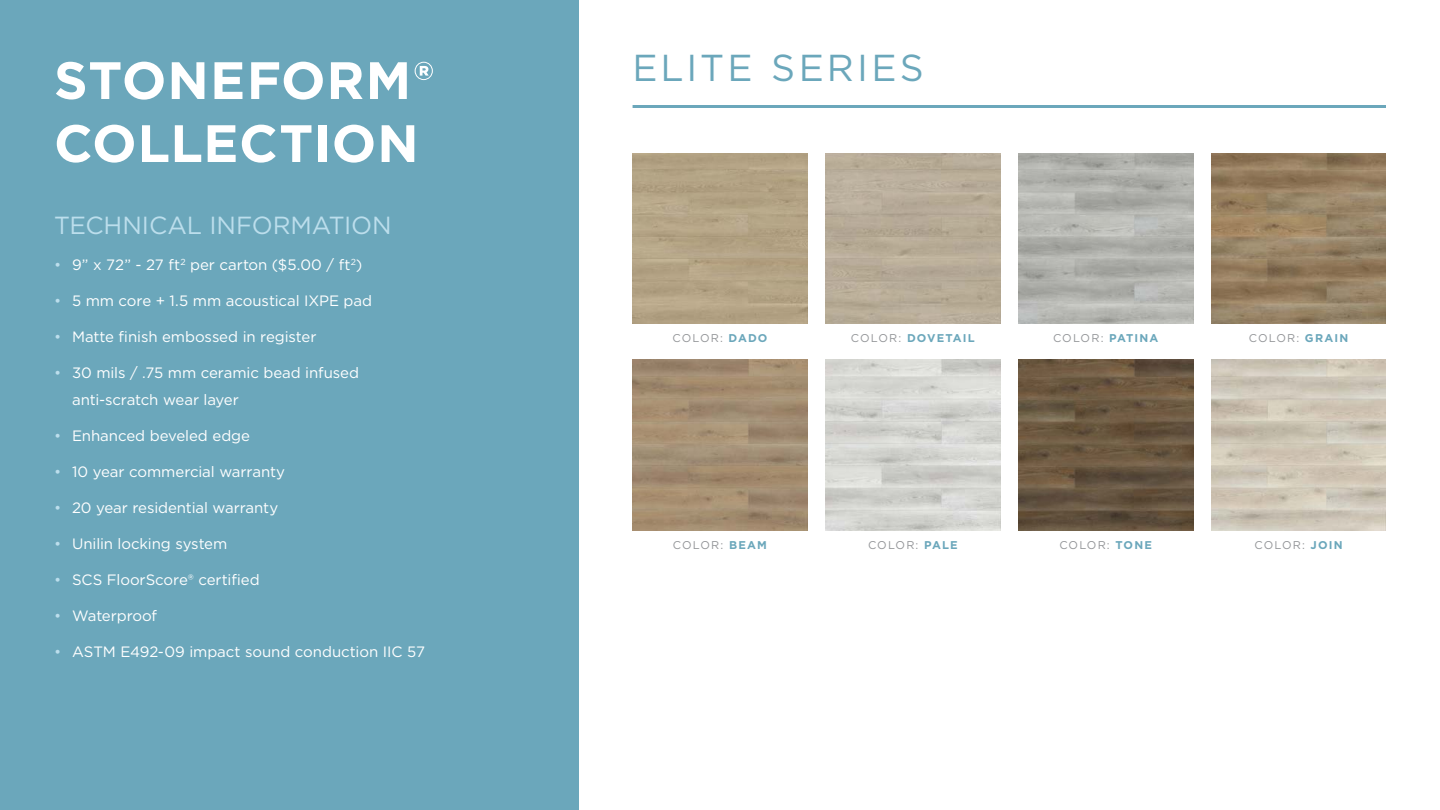
<style>
.page{position:relative;width:1440px;height:810px;background:#fff}
.page>*{position:absolute;margin:0;border:0;box-sizing:border-box;transform-origin:0 0}
.t1{font:700 52.5px/63px "Gotham";letter-spacing:.015em;color:#fff}
.t2{font:37.5px "Gotham";letter-spacing:.08em;color:#6ba7bb}
.t3{font:24.75px "Gotham";letter-spacing:-.005em;color:#bcdeec}
.t4{font:15px/27px "Gotham";letter-spacing:-.005em;color:#fff}
.t5{font:11.25px "Gotham";letter-spacing:.095em;color:#939598}
.t6{font:700 11.25px "Gotham";letter-spacing:.1em;color:#6ba7bb}
.s1{color:#bcdeec}
.s2{font-weight:700;color:#6ba7bb}
.s3{font-weight:400;color:#939598}
</style>
<div class="page">
<div style="left:0;top:0;width:579px;height:810px;background:#6ba7bb"></div>
<hr style="left:633px;top:105px;width:753px;height:3px;background:#6ba7bb">
<img style="left:825px;top:360px;width:175px;height:171px">
<img style="left:633px;top:360px;width:174px;height:171px">
<img style="left:1211px;top:153px;width:175px;height:171px">
<img style="left:1018px;top:153px;width:175px;height:171px">
<img style="left:1018px;top:360px;width:175px;height:171px">
<h1 class="t1" style="left:54px;top:49px;width:381px">STONEFORM®<br>COLLECTION</h1>
<h3 class="t3" style="left:54px;top:209px;width:339px">TECHNICAL INFORMATION</h3>
<p class="t4" style="left:54px;top:251px;width:310px"><span class="s1">•</span> 9” x 72” - 27 ft<sup>2</sup> per carton ($5.00 / ft<sup>2</sup>)</p>
<p class="t4" style="left:54px;top:287px;width:320px"><span class="s1">•</span> 5 mm core + 1.5 mm acoustical IXPE pad</p>
<p class="t4" style="left:54px;top:323px;width:264px"><span class="s1">•</span> Matte finish embossed in register</p>
<p class="t4" style="left:72px;top:359px;width:289px;text-indent:-18px"><span class="s1">•</span> 30 mils / .75 mm ceramic bead infused anti-scratch wear layer</p>
<p class="t4" style="left:54px;top:422px;width:197px"><span class="s1">•</span> Enhanced beveled edge</p>
<p class="t4" style="left:54px;top:458px;width:233px"><span class="s1">•</span> 10 year commercial warranty</p>
<p class="t4" style="left:54px;top:494px;width:226px"><span class="s1">•</span> 20 year residential warranty</p>
<p class="t4" style="left:54px;top:530px;width:175px"><span class="s1">•</span> Unilin locking system</p>
<p class="t4" style="left:54px;top:566px;width:207px"><span class="s1">•</span> SCS FloorScore® certified</p>
<p class="t4" style="left:54px;top:602px;width:104px"><span class="s1">•</span> Waterproof</p>
<p class="t4" style="left:54px;top:638px;width:372px"><span class="s1">•</span> ASTM E492-09 impact sound conduction IIC 57</p>
<h2 class="t2" style="left:633px;top:44px;width:293px">ELITE SERIES</h2>
<p class="t5" style="left:672px;top:331px;width:97px">COLOR: <span class="s2">DADO</span></p>
<p class="t5" style="left:1249px;top:331px;width:101px">COLOR: <span class="s2">GRAIN</span></p>
<p class="t6" style="left:851px;top:331px;width:125px"><span class="s3">COLOR:</span> DOVETAIL</p>
<p class="t5" style="left:1053px;top:331px;width:107px">COLOR: <span class="s2">PATINA</span></p>
<p class="t5" style="left:673px;top:538px;width:96px">COLOR: <span class="s2">BEAM</span></p>
<p class="t5" style="left:868px;top:538px;width:91px">COLOR: <span class="s2">PALE</span></p>
<p class="t5" style="left:1059px;top:538px;width:94px">COLOR: <span class="s2">TONE</span></p>
<p class="t5" style="left:1254px;top:538px;width:90px">COLOR: <span class="s2">JOIN</span></p>
</div>
